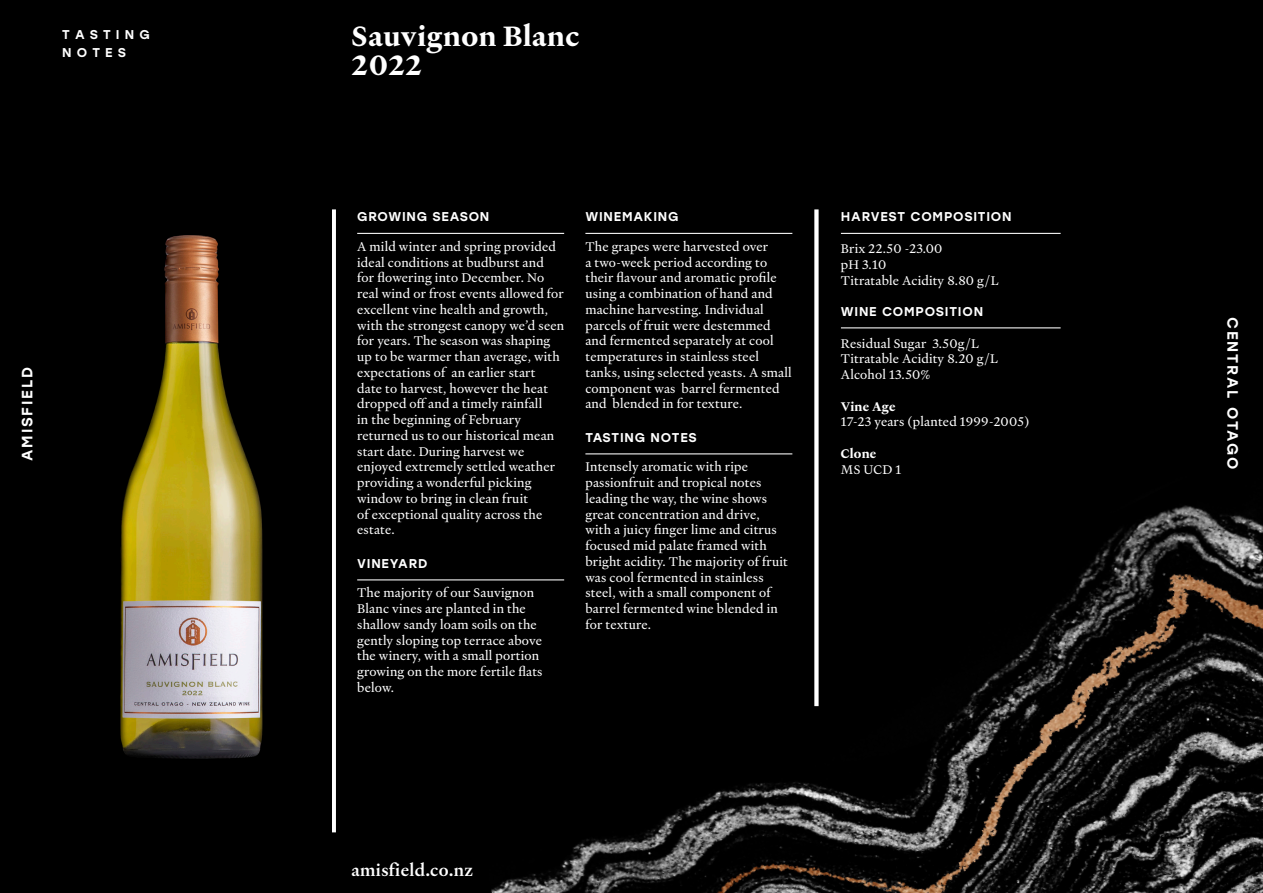
<style>
.page{position:relative;width:1263px;height:893px;background:#000}
.page>*{position:absolute;margin:0;border:0;box-sizing:border-box;transform-origin:0 0}
.t1{font:700 30px "Heldane Text";letter-spacing:.02em;color:#fff}
.t2{font:500 18px "Heldane Text";letter-spacing:.02em;color:#fff}
.t3{font:500 15px "Stolzl";letter-spacing:.12em;color:#fff}
.t4{font:13.5px/15.8px "Heldane Text";letter-spacing:.015em;color:#fff}
.t5{font:700 13.5px "Heldane Text";letter-spacing:.015em;color:#fff}
.t6{font:500 12.75px/18px "Stolzl";letter-spacing:.06em;color:#fff}
</style>
<div class="page">
<img style="left:382px;top:328px;width:881px;height:565px">
<hr style="left:841px;top:233px;width:220px;height:1px;background:#fff">
<hr style="left:841px;top:327px;width:220px;height:1px;background:#fff">
<hr style="left:357px;top:233px;width:207px;height:1px;background:#fff">
<hr style="left:357px;top:579px;width:207px;height:1px;background:#fff">
<hr style="left:585px;top:233px;width:207px;height:1px;background:#fff">
<hr style="left:585px;top:453px;width:207px;height:1px;background:#fff">
<div style="left:814px;top:209px;width:5px;height:497px;background:#fff"></div>
<hr style="left:332px;top:209px;width:4px;height:623px;background:#fff">
<img style="left:120px;top:235px;width:143px;height:524px">
<p class="t6" style="left:62px;top:25px;width:89px">T A S T I N G<br>N O T E S</p>
<p class="t3" style="left:17px;top:461px;width:95px;rotate:-90deg">AMISFIELD</p>
<p class="t1" style="left:351px;top:17px;width:229px">Sauvignon Blanc</p>
<p class="t1" style="left:351px;top:45px;width:72px">2022</p>
<p class="t6" style="left:357px;top:207px;width:134px">GROWING SEASON</p>
<p class="t4" style="left:357px;top:238px;width:208px">A mild winter and spring provided ideal conditions at budburst and for flowering into December. No real wind or frost events allowed for excellent vine health and growth, with the strongest canopy we’d seen for years. The season was shaping up to be warmer than average, with expectations of an earlier start<br>date to harvest, however the heat dropped off and a timely rainfall<br>in the beginning of February returned us to our historical mean start date. During harvest we enjoyed extremely settled weather providing a wonderful picking window to bring in clean fruit<br>of exceptional quality across the estate.</p>
<p class="t6" style="left:357px;top:554px;width:72px">VINEYARD</p>
<p class="t4" style="left:357px;top:585px;width:187px">The majority of our Sauvignon<br>Blanc vines are planted in the shallow sandy loam soils on the gently sloping top terrace above the winery, with a small portion growing on the more fertile flats below.</p>
<p class="t6" style="left:585px;top:207px;width:95px">WINEMAKING</p>
<p class="t4" style="left:585px;top:238px;width:208px">The grapes were harvested over<br>a two-week period according to their flavour and aromatic profile using a combination of hand and machine harvesting. Individual parcels of fruit were destemmed and fermented separately at cool temperatures in stainless steel tanks, using selected yeasts. A small component was barrel fermented and blended in for texture.</p>
<p class="t6" style="left:585px;top:428px;width:113px">TASTING NOTES</p>
<p class="t4" style="left:585px;top:459px;width:204px">Intensely aromatic with ripe passionfruit and tropical notes leading the way, the wine shows great concentration and drive, with a juicy finger lime and citrus focused mid palate framed with bright acidity. The majority of fruit was cool fermented in stainless steel, with a small component of barrel fermented wine blended in for texture.</p>
<p class="t6" style="left:841px;top:207px;width:172px">HARVEST COMPOSITION</p>
<p class="t4" style="left:841px;top:240px;width:103px">Brix 22.50 -23.00</p>
<p class="t4" style="left:841px;top:256px;width:47px">pH 3.10</p>
<p class="t4" style="left:841px;top:272px;width:159px">Titratable Acidity 8.80 g/L</p>
<p class="t6" style="left:841px;top:302px;width:144px">WINE COMPOSITION</p>
<p class="t4" style="left:841px;top:335px;width:140px">Residual Sugar 3.50g/L</p>
<p class="t4" style="left:841px;top:351px;width:159px">Titratable Acidity 8.20 g/L</p>
<p class="t4" style="left:841px;top:366px;width:91px">Alcohol 13.50%</p>
<p class="t5" style="left:841px;top:397px;width:56px">Vine Age</p>
<p class="t4" style="left:841px;top:414px;width:190px">17-23 years (planted 1999-2005)</p>
<p class="t5" style="left:841px;top:445px;width:37px">Clone</p>
<p class="t4" style="left:841px;top:461px;width:62px">MS UCD 1</p>
<p class="t2" style="left:351px;top:858px;width:123px">amisfield.co.nz</p>
<p class="t3" style="left:1243px;top:317px;width:154px;rotate:90deg">CENTRAL OTAGO</p>
</div>
